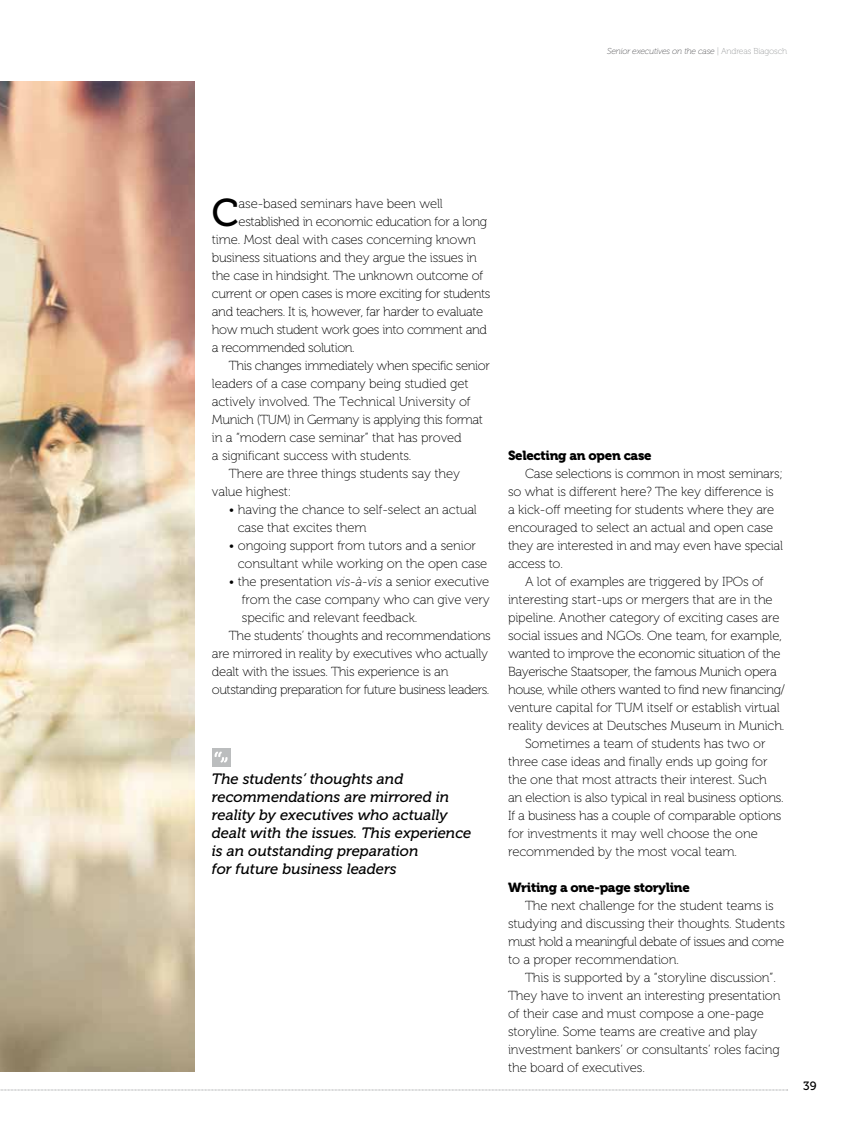
<style>
.page{position:relative;width:851px;height:1127px;background:#fff}
.page>*{position:absolute;margin:0;border:0;box-sizing:border-box;transform-origin:0 0}
.t1{font:38.55px "Museo 500";color:#000}
.t2{font:italic 15px/18px "Museo 500";color:#000}
.t3{font:13.2px/18px "Museo 100";letter-spacing:-.01em;color:#000}
.t4{font:13.2px "Museo 100";letter-spacing:-.03em;color:#000}
.t5{font:13.2px "Museo 100";letter-spacing:-.035em;color:#000}
.t6{font:13.2px "Museo 900";letter-spacing:-.02em;color:#000}
.t7{font:12px "Museo 500";color:#000}
.t8{font:italic 8.7px "Museo 100";letter-spacing:-.02em;color:#58585a}
.s1{font-style:normal;color:#9c9e9f}
.s2{font-style:italic}
</style>
<div class="page">
<svg style="left:0;top:1089px;width:787px;height:1px"></svg>
<img style="left:0;top:82px;width:195px;height:990px">
<div style="left:212px;top:748px;width:18px;height:18px;background:#bbbdbe"></div>
<svg style="left:214px;top:751px;width:13px;height:11px"></svg>
<p class="t8" style="left:607px;top:47px;width:181px">Senior executives on the case <span class="s1">| Andreas Biagosch</span></p>
<h1 class="t1" style="left:212px;top:191px;width:29px">C</h1>
<p class="t3" style="left:238px;top:195px;width:206px">ase-based seminars have been well</p>
<p class="t4" style="left:238px;top:214px;width:250px">established in economic education for a long</p>
<p class="t3" style="left:212px;top:231px;width:265px">time. Most deal with cases concerning known</p>
<p class="t3" style="left:212px;top:249px;width:266px">business situations and they argue the issues in</p>
<p class="t3" style="left:212px;top:267px;width:273px">the case in hindsight. The unknown outcome of</p>
<p class="t4" style="left:212px;top:286px;width:280px">current or open cases is more exciting for students</p>
<p class="t4" style="left:212px;top:304px;width:273px">and teachers. It is, however, far harder to evaluate</p>
<p class="t4" style="left:212px;top:322px;width:276px">how much student work goes into comment and</p>
<p class="t4" style="left:212px;top:340px;width:144px">a recommended solution.</p>
<p class="t4" style="left:229px;top:358px;width:262px">This changes immediately when specific senior</p>
<p class="t3" style="left:212px;top:375px;width:258px">leaders of a case company being studied get</p>
<p class="t3" style="left:212px;top:393px;width:260px">actively involved. The Technical University of</p>
<p class="t4" style="left:212px;top:412px;width:272px">Munich (TUM) in Germany is applying this format</p>
<p class="t3" style="left:212px;top:429px;width:251px">in a “modern case seminar” that has proved</p>
<p class="t3" style="left:212px;top:446px;width:201px">a significant success with students.</p>
<p class="t3" style="left:229px;top:464px;width:232px">There are three things students say they</p>
<p class="t3" style="left:212px;top:482px;width:81px">value highest:</p>
<p class="t3" style="left:238px;top:500px;width:240px;text-indent:-9px">• having the chance to self-select an actual case that excites them</p>
<p class="t3" style="left:238px;top:536px;width:251px;text-indent:-9px">• ongoing support from tutors and a senior consultant while working on the open case</p>
<p class="t3" style="left:229px;top:572px;width:262px">• the presentation <span class="s2">vis-à-vis</span> a senior executive</p>
<p class="t3" style="left:242px;top:590px;width:249px">from the case company who can give very</p>
<p class="t3" style="left:242px;top:608px;width:177px">specific and relevant feedback.</p>
<p class="t3" style="left:229px;top:626px;width:263px">The students’ thoughts and recommendations</p>
<p class="t3" style="left:212px;top:644px;width:278px">are mirrored in reality by executives who actually</p>
<p class="t3" style="left:212px;top:662px;width:238px">dealt with the issues. This experience is an</p>
<p class="t5" style="left:212px;top:682px;width:279px">outstanding preparation for future business leaders.</p>
<p class="t2" style="left:212px;top:770px;width:261px">The students’ thoughts and recommendations are mirrored in reality by executives who actually dealt with the issues. This experience is an outstanding preparation<br>for future business leaders</p>
<p class="t6" style="left:508px;top:448px;width:145px">Selecting an open case</p>
<p class="t3" style="left:508px;top:464px;width:276px;text-indent:17px">Case selections is common in most seminars; so what is different here? The key difference is a kick-off meeting for students where they are encouraged to select an actual and open case they are interested in and may even have special access to.</p>
<p class="t3" style="left:525px;top:572px;width:240px">A lot of examples are triggered by IPOs of</p>
<p class="t3" style="left:508px;top:590px;width:266px">interesting start-ups or mergers that are in the</p>
<p class="t3" style="left:508px;top:608px;width:273px">pipeline. Another category of exciting cases are</p>
<p class="t3" style="left:508px;top:626px;width:275px">social issues and NGOs. One team, for example,</p>
<p class="t4" style="left:508px;top:646px;width:274px">wanted to improve the economic situation of the</p>
<p class="t4" style="left:508px;top:664px;width:270px">Bayerische Staatsoper, the famous Munich opera</p>
<p class="t4" style="left:508px;top:682px;width:278px">house, while others wanted to find new financing/</p>
<p class="t3" style="left:508px;top:698px;width:273px">venture capital for TUM itself or establish virtual</p>
<p class="t3" style="left:508px;top:716px;width:278px">reality devices at Deutsches Museum in Munich.</p>
<p class="t3" style="left:525px;top:734px;width:242px">Sometimes a team of students has two or</p>
<p class="t3" style="left:508px;top:752px;width:261px">three case ideas and finally ends up going for</p>
<p class="t3" style="left:508px;top:770px;width:260px">the one that most attracts their interest. Such</p>
<p class="t3" style="left:508px;top:788px;width:277px">an election is also typical in real business options.</p>
<p class="t3" style="left:508px;top:806px;width:275px">If a business has a couple of comparable options</p>
<p class="t3" style="left:508px;top:824px;width:251px">for investments it may well choose the one</p>
<p class="t3" style="left:508px;top:842px;width:230px">recommended by the most vocal team.</p>
<p class="t6" style="left:508px;top:879px;width:183px">Writing a one-page storyline</p>
<p class="t3" style="left:508px;top:896px;width:278px;text-indent:17px">The next challenge for the student teams is studying and discussing their thoughts. Students must hold a meaningful debate of issues and come to a proper recommendation.</p>
<p class="t3" style="left:508px;top:968px;width:274px;text-indent:17px">This is supported by a “storyline discussion”.<br>They have to invent an interesting presentation of their case and must compose a one-page storyline. Some teams are creative and play investment bankers’ or consultants’ roles facing the board of executives.</p>
<p class="t7" style="left:803px;top:1079px;width:15px">39</p>
</div>
